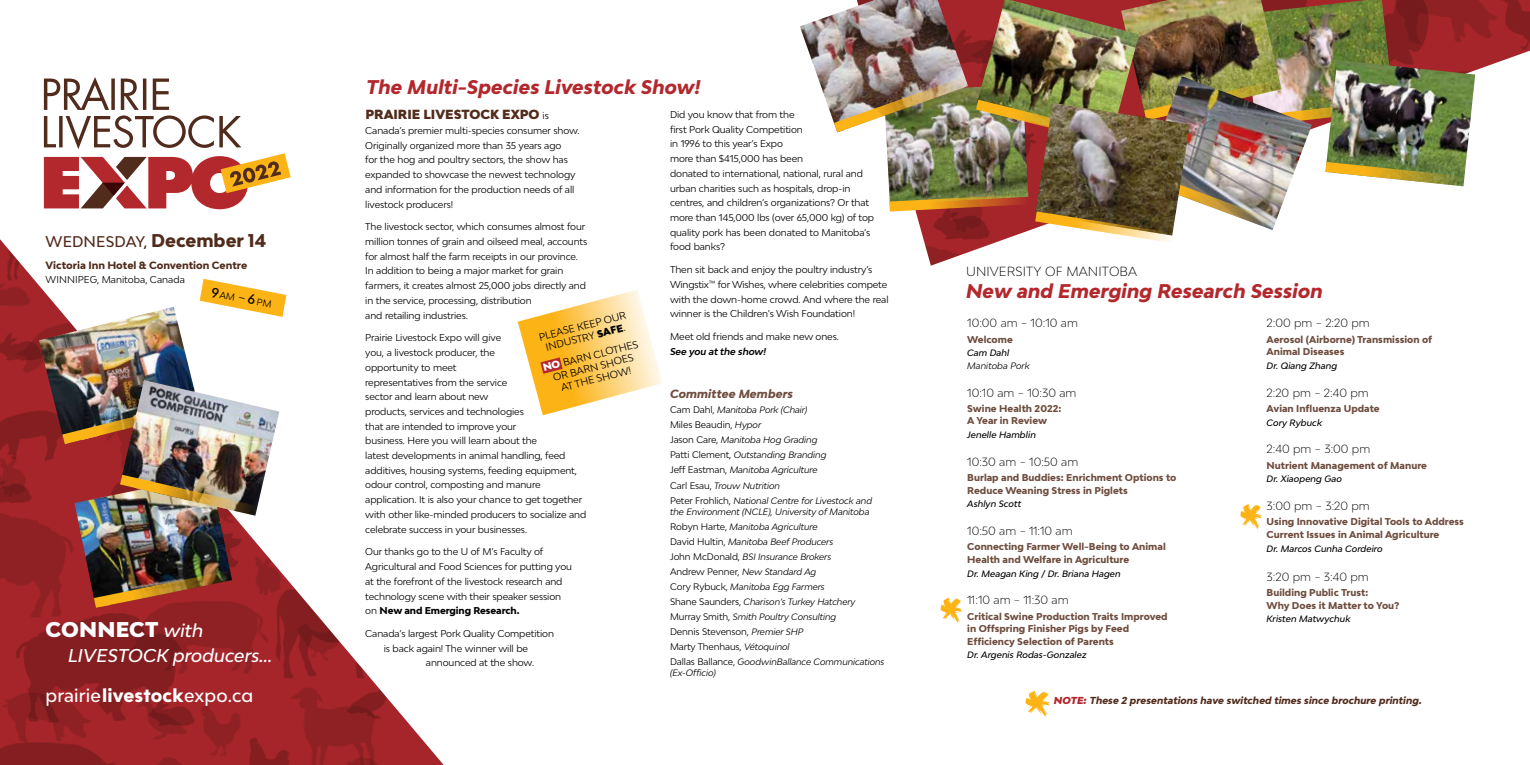
<style>
.page{position:relative;width:1530px;height:765px;background:#fff}
.page>*{position:absolute;margin:0;border:0;box-sizing:border-box;transform-origin:0 0}
.t1{font:900 20.12px "Bw Modelica";letter-spacing:.01em;color:#fff}
.t2{font:italic 800 18.75px "Bw Modelica";color:#b3282d}
.t3{font:500 17.5px "Bw Modelica";letter-spacing:.01em;color:#fff}
.t4{font:italic 500 17.5px "Bw Modelica";color:#fff}
.t5{font:800 17.5px "Bw Modelica";color:#512c1d}
.t6{font:900 12.5px "Bw Modelica";color:#512c1d}
.t7{font:300 12.5px "Bw Modelica";letter-spacing:.01em;color:#000}
.t8{font:300 11.25px "Bw Modelica";color:#000}
.t9{font:italic 800 11.25px "Bw Modelica";color:#6e4d3f}
.t10{font:800 10px "Bw Modelica";color:#512c1d}
.t11{font:9.75px/11.8px "Bw Modelica";color:#000;text-align:center}
.t12{font:italic 800 9.62px "Bw Modelica";color:#512c1d}
.t13{font:9.38px/14.8px "Bw Modelica";letter-spacing:-.01em;color:#000}
.t14{font:800 9.38px/12.5px "Bw Modelica";color:#6e4d3f}
.t15{font:italic 700 9.38px "Bw Modelica";letter-spacing:-.01em;color:#000}
.t16{font:9.12px "Bw Modelica";color:#000}
.t17{font:9px/15px "Bw Modelica";letter-spacing:-.01em;color:#000}
.t18{font:italic 8.75px/15px "Bw Modelica";letter-spacing:-.01em;color:#000}
.t19{font:italic 500 8.75px "Bw Modelica";color:#000}
.s1{font-weight:500;font-size:14.62px}
.s2{font-weight:500;font-size:13.75px}
.s3{font-weight:500;font-size:13px}
.s4{font-size:13px}
.s5{font-weight:500;font-style:italic;font-size:17.5px}
.s6{font-weight:800}
.s7{font-weight:400;font-size:9.38px;color:#000}
.s8{font-weight:900}
.s9{font-weight:900;color:#fff}
.s10{font-style:normal;font-size:9px}
.s11{font-style:italic;font-size:8.75px}
.s12{font-size:9px}
.s13{font-weight:900;color:#b3282d}
</style>
<div class="page">
<img style="left:1465px;top:0;width:65px;height:76px">
<img style="left:0;top:239px;width:444px;height:526px">
<svg style="left:44px;top:77px;width:247px;height:132px"></svg>
<svg style="left:200px;top:279px;width:86px;height:38px"></svg>
<img style="left:39px;top:307px;width:161px;height:137px">
<svg style="left:62px;top:401px;width:58px;height:43px;background:#745436"></svg>
<svg style="left:518px;top:290px;width:144px;height:126px"></svg>
<img style="left:75px;top:475px;width:157px;height:133px">
<img style="left:94px;top:570px;width:138px;height:38px">
<img style="left:120px;top:380px;width:159px;height:136px">
<img style="left:120px;top:475px;width:138px;height:41px">
<img style="left:1465px;top:60px;width:10px;height:111px">
<img style="left:800px;top:14px;width:34px;height:109px">
<img style="left:834px;top:0;width:631px;height:717px">
<h3 class="t5" style="left:46px;top:229px;width:222px"><span class="s1">WEDNESDAY</span><span class="s2">,</span> December 14</h3>
<p class="t10" style="left:46px;top:258px;width:203px">Victoria Inn Hotel &amp; Convention Centre</p>
<p class="t13" style="left:46px;top:272px;width:141px">WINNIPEG, Manitoba, Canada</p>
<p class="t16" style="left:213px;top:287px;width:62px;rotate:10deg"><span class="s3">9</span>am <span class="s4">–</span> <span class="s3">6</span> pm</p>
<h1 class="t1" style="left:46px;top:616px;width:159px">CONNECT <span class="s5">with</span></h1>
<h3 class="t4" style="left:68px;top:644px;width:206px">LIVESTOCK producers...</h3>
<h3 class="t3" style="left:46px;top:684px;width:209px">prairie<span class="s6">livestock</span>expo.ca</h3>
<h2 class="t2" style="left:367px;top:74px;width:335px">The Multi-Species Livestock Show!</h2>
<h3 class="t6" style="left:365px;top:106px;width:185px">PRAIRIE LIVESTOCK EXPO <span class="s7">is</span></h3>
<p class="t13" style="left:365px;top:123px;width:216px">Canada’s premier multi-species consumer show.<br>Originally organized more than 35 years ago<br>for the hog and poultry sectors, the show has expanded to showcase the newest technology and information for the production needs of all livestock producers!</p>
<p class="t13" style="left:365px;top:219px;width:224px">The livestock sector, which consumes almost four million tonnes of grain and oilseed meal, accounts for almost half the farm receipts in our province.<br>In addition to being a major market for grain farmers, it creates almost 25,000 jobs directly and in the service, processing, distribution<br>and retailing industries.</p>
<p class="t13" style="left:365px;top:330px;width:223px">Prairie Livestock Expo will give<br>you, a livestock producer, the<br>opportunity to meet<br>representatives from the service<br>sector and learn about new<br>products, services and technologies<br>that are intended to improve your<br>business. Here you will learn about the<br>latest developments in animal handling, feed additives, housing systems, feeding equipment, odour control, composting and manure application. It is also your chance to get together with other like-minded producers to socialize and celebrate success in your businesses.</p>
<p class="t13" style="left:365px;top:544px;width:208px">Our thanks go to the U of M’s Faculty of Agricultural and Food Sciences for putting you at the forefront of the livestock research and technology scene with their speaker session on <span class="s6">New and Emerging Research.</span></p>
<p class="t13" style="left:365px;top:626px;width:190px">Canada’s largest Pork Quality Competition</p>
<p class="t13" style="left:384px;top:641px;width:146px">is back again! The winner will be</p>
<p class="t13" style="left:426px;top:655px;width:110px">announced at the show.</p>
<p class="t11" style="left:538px;top:332px;width:91px;rotate:-15deg">PLEASE KEEP OUR<br>INDUSTRY <span class="s8">SAFE</span>.</p>
<p class="t11" style="left:542px;top:363px;width:99px;rotate:-15deg"><span class="s9">NO</span> BARN CLOTHES<br>OR BARN SHOES<br>AT THE SHOW!</p>
<p class="t13" style="left:670px;top:107px;width:206px">Did you know that from the<br>first Pork Quality Competition<br>in 1996 to this year’s Expo<br>more than $415,000 has been<br>donated to international, national, rural and urban charities such as hospitals, drop-in centres, and children’s organizations? Or that more than 145,000 lbs (over 65,000 kg) of top quality pork has been donated to Manitoba’s food banks?</p>
<p class="t13" style="left:670px;top:262px;width:220px">Then sit back and enjoy the poultry industry’s Wingstix™ for Wishes, where celebrities compete with the down-home crowd. And where the real winner is the Children’s Wish Foundation!</p>
<p class="t13" style="left:670px;top:329px;width:170px">Meet old friends and make new ones.</p>
<p class="t15" style="left:670px;top:345px;width:98px">See you at the show!</p>
<p class="t9" style="left:670px;top:387px;width:125px">Committee Members</p>
<p class="t18" style="left:670px;top:402px;width:139px"><span class="s10">Cam Dahl,</span> Manitoba Pork (Chair)</p>
<p class="t17" style="left:670px;top:417px;width:93px">Miles Beaudin, <span class="s11">Hypor</span></p>
<p class="t18" style="left:670px;top:432px;width:158px"><span class="s10">Jason Care,</span> Manitoba Hog Grading<br><span class="s10">Patti Clement,</span> Outstanding Branding<br><span class="s10">Jeff Eastman,</span> Manitoba Agriculture</p>
<p class="t18" style="left:670px;top:478px;width:204px"><span class="s10">Carl Esau,</span> Trouw Nutrition<br><span class="s10">Peter Frohlich,</span> National Centre for Livestock and</p>
<p class="t18" style="left:670px;top:504px;width:201px">the Environment (NCLE), University of Manitoba <span class="s10">Robyn Harte,</span> Manitoba Agricultur<span class="s12">e<br></span><span class="s10">David Hultin,</span> Manitoba Beef Producers<br><span class="s10">John McDonald,</span> BSI Insurance Brokers</p>
<p class="t17" style="left:670px;top:564px;width:148px">Andrew Penner, <span class="s11">New Standard Ag</span></p>
<p class="t18" style="left:670px;top:579px;width:187px"><span class="s10">Cory Rybuck,</span> Manitoba Egg Farmers<br><span class="s10">Shane Saunders,</span> Charison’s Turkey Hatchery<br><span class="s10">Murray Smith,</span> Smith Poultry Consulting</p>
<p class="t17" style="left:670px;top:624px;width:135px">Dennis Stevenson, <span class="s11">Premier SHP<br></span>Marty Thenhaus, <span class="s11">Vétoquinol</span></p>
<p class="t18" style="left:670px;top:656px;width:216px;line-height:11.2px"><span class="s10">Dallas Ballance,</span> GoodwinBallance Communications (Ex-Officio)</p>
<h3 class="t7" style="left:966px;top:263px;width:173px">UNIVERSITY OF MANITOBA</h3>
<h2 class="t2" style="left:966px;top:278px;width:358px">New and Emerging Research Session</h2>
<p class="t8" style="left:967px;top:316px;width:112px">10:00 am – 10:10 am</p>
<p class="t14" style="left:967px;top:333px;width:47px">Welcome</p>
<p class="t19" style="left:967px;top:347px;width:44px">Cam Dahl</p>
<p class="t18" style="left:967px;top:358px;width:64px">Manitoba Pork</p>
<p class="t8" style="left:967px;top:385px;width:111px">10:10 am – 10:30 am</p>
<p class="t14" style="left:967px;top:402px;width:96px">Swine Health 2022:<br>A Year in Review</p>
<p class="t19" style="left:967px;top:429px;width:70px">Jenelle Hamblin</p>
<p class="t8" style="left:967px;top:454px;width:113px">10:30 am – 10:50 am</p>
<p class="t14" style="left:967px;top:471px;width:211px">Burlap and Buddies: Enrichment Options to<br>Reduce Weaning Stress in Piglets</p>
<p class="t19" style="left:967px;top:498px;width:55px">Ashlyn Scott</p>
<p class="t8" style="left:967px;top:524px;width:107px">10:50 am – 11:10 am</p>
<p class="t14" style="left:967px;top:540px;width:200px">Connecting Farmer Well-Being to Animal<br>Health and Welfare in Agriculture</p>
<p class="t19" style="left:967px;top:568px;width:155px">Dr. Meagan King / Dr. Briana Hagen</p>
<p class="t8" style="left:967px;top:593px;width:103px">11:10 am – 11:30 am</p>
<p class="t14" style="left:967px;top:610px;width:202px">Critical Swine Production Traits Improved in Offspring Finisher Pigs by Feed<br>Efficiency Selection of Parents</p>
<p class="t19" style="left:967px;top:649px;width:121px">Dr. Argenis Rodas-Gonzalez</p>
<p class="t8" style="left:1267px;top:316px;width:105px">2:00 pm – 2:20 pm</p>
<p class="t14" style="left:1267px;top:333px;width:167px">Aerosol (Airborne) Transmission of<br>Animal Diseases</p>
<p class="t19" style="left:1267px;top:360px;width:72px">Dr. Qiang Zhang</p>
<p class="t8" style="left:1267px;top:385px;width:104px">2:20 pm – 2:40 pm</p>
<p class="t14" style="left:1267px;top:402px;width:115px">Avian Influenza Update</p>
<p class="t19" style="left:1267px;top:417px;width:57px">Cory Rybuck</p>
<p class="t8" style="left:1267px;top:442px;width:105px">2:40 pm – 3:00 pm</p>
<p class="t14" style="left:1267px;top:459px;width:162px">Nutrient Management of Manure</p>
<p class="t19" style="left:1267px;top:473px;width:77px">Dr. Xiaopeng Gao</p>
<p class="t8" style="left:1267px;top:499px;width:105px">3:00 pm – 3:20 pm</p>
<p class="t14" style="left:1267px;top:515px;width:199px">Using Innovative Digital Tools to Address<br>Current Issues in Animal Agriculture</p>
<p class="t19" style="left:1267px;top:543px;width:118px">Dr. Marcos Cunha Cordeiro</p>
<p class="t8" style="left:1267px;top:569px;width:104px">3:20 pm – 3:40 pm</p>
<p class="t14" style="left:1267px;top:586px;width:134px">Building Public Trust:<br>Why Does it Matter to You?</p>
<p class="t19" style="left:1267px;top:613px;width:85px">Kristen Matwychuk</p>
<p class="t12" style="left:1054px;top:695px;width:369px"><span class="s13">NOTE:</span> These 2 presentations have switched times since brochure printing.</p>
</div>
